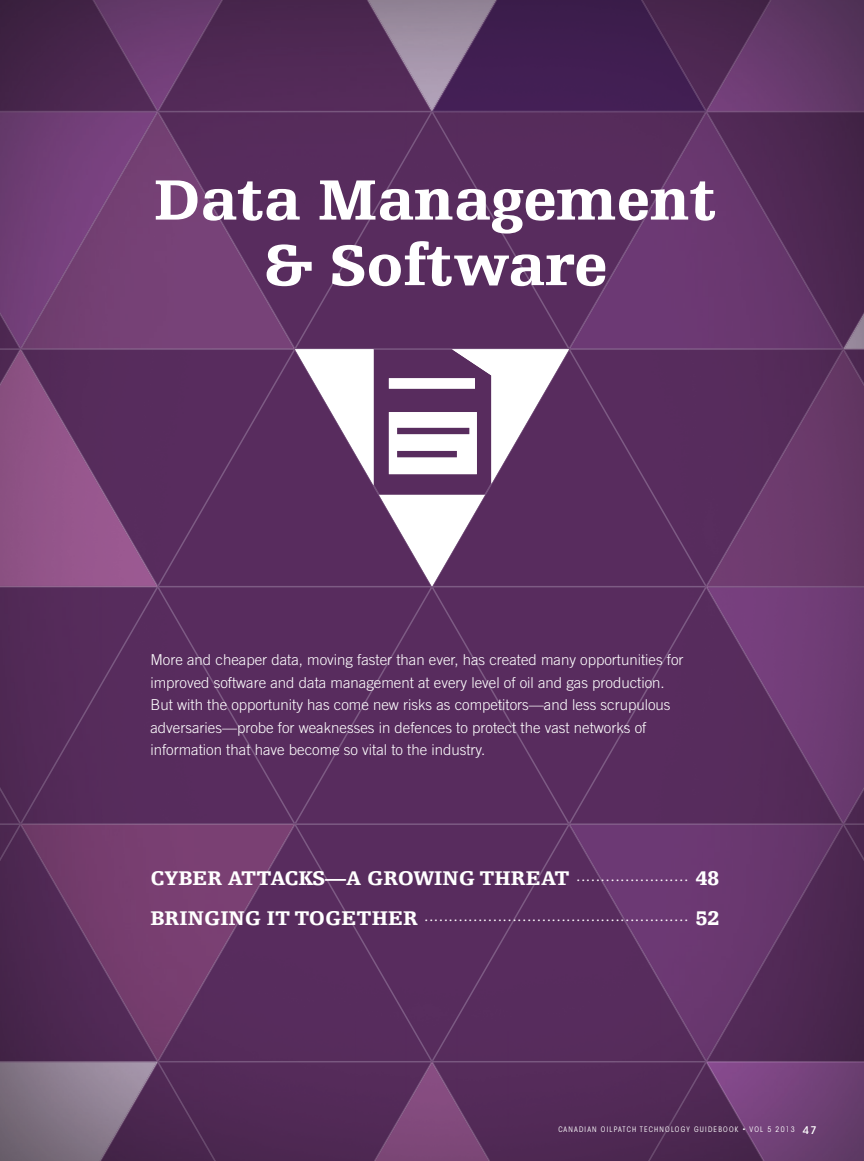
<style>
.page{position:relative;width:864px;height:1161px;background:#fff}
.page>*{position:absolute;margin:0;border:0;box-sizing:border-box;transform-origin:0 0}
.t1{font:900 60px/65.6px "Egyptienne FLT Std";color:#fff;text-align:center}
.t2{font:900 21px "Egyptienne FLT Std";color:#fff}
.t3{font:300 15px/22.5px "Trade Gothic LT Std";color:#fff}
.t4{font:900 8.85px "Egyptienne FLT Std";color:#fff}
.t5{font:condensed 7.5px "ITC Avant Garde Std";letter-spacing:.16em;color:#fff}
.s1{font-weight:500;font-stretch:normal;font-size:10.5px}
</style>
<div class="page">
<div style="left:0;top:386px;width:21px;height:200px;background:#8b5182"></div>
<div style="left:570px;top:350px;width:136px;height:236px;background:#582c5e"></div>
<img style="left:706px;top:350px;width:158px;height:236px">
<div style="left:157px;top:350px;width:137px;height:236px;background:#582c5e"></div>
<img style="left:21px;top:350px;width:136px;height:236px">
<img style="left:0;top:586px;width:864px;height:237px">
<img style="left:0;top:586px;width:158px;height:1px">
<img style="left:706px;top:588px;width:137px;height:235px">
<img style="left:223px;top:0;width:418px;height:111px">
<img style="left:772px;top:0;width:92px;height:111px">
<img style="left:641px;top:0;width:67px;height:111px">
<img style="left:708px;top:0;width:64px;height:111px">
<img style="left:0;top:0;width:222px;height:111px">
<div style="left:159px;top:111px;width:684px;height:239px;background:#582c5e"></div>
<img style="left:159px;top:112px;width:135px;height:237px">
<img style="left:0;top:112px;width:158px;height:236px">
<img style="left:433px;top:111px;width:137px;height:1px">
<img style="left:570px;top:111px;width:294px;height:238px">
<img style="left:843px;top:313px;width:21px;height:35px">
<div style="left:21px;top:823px;width:822px;height:238px;background:#582c5e"></div>
<img style="left:569px;top:824px;width:274px;height:237px">
<img style="left:708px;top:826px;width:135px;height:235px">
<img style="left:0;top:824px;width:295px;height:237px">
<div style="left:216px;top:1061px;width:159px;height:100px;background:#522956"></div>
<img style="left:375px;top:1061px;width:331px;height:100px">
<img style="left:0;top:1061px;width:216px;height:100px">
<img style="left:100px;top:1062px;width:56px;height:99px">
<div style="left:648px;top:1062px;width:58px;height:99px;background:#502955"></div>
<img style="left:706px;top:1062px;width:158px;height:99px">
<img style="left:295px;top:349px;width:274px;height:238px">
<img style="left:843px;top:351px;width:21px;height:35px">
<svg style="left:843px;top:348px;width:21px;height:3px"></svg>
<img style="left:0;top:385px;width:21px;height:1px">
<img style="left:0;top:312px;width:21px;height:73px">
<img style="left:843px;top:787px;width:21px;height:74px">
<img style="left:0;top:787px;width:21px;height:74px">
<h1 class="t1" style="left:154px;top:168px;width:564px">Data Management &amp; Software</h1>
<p class="t3" style="left:150px;top:649px;width:535px">More and cheaper data, moving faster than ever, has created many opportunities for improved software and data management at every level of oil and gas production.<br>But with the opportunity has come new risks as competitors—and less scrupulous adversaries—probe for weaknesses in defences to protect the vast networks of information that have become so vital to the industry.</p>
<h2 class="t2" style="left:150px;top:867px;width:421px">CYBER ATTACKS —A GROWING THREAT</h2>
<p class="t4" style="left:577px;top:873px;width:112px">. . . . . . . . . . . . . . . . . . . . . . .</p>
<h2 class="t2" style="left:696px;top:867px;width:25px">48</h2>
<h2 class="t2" style="left:150px;top:906px;width:269px">BRINGING IT TOGETHER</h2>
<p class="t4" style="left:425px;top:913px;width:264px">. . . . . . . . . . . . . . . . . . . . . . . . . . . . . . . . . . . . . . . . . . . . . . . . . . . . . .</p>
<h2 class="t2" style="left:696px;top:906px;width:25px">52</h2>
<p class="t5" style="left:558px;top:1125px;width:260px">CANADIAN OILPATCH TECHNOLOGY GUIDEBOOK • VOL 5 2013 <span class="s1">47</span></p>
</div>
